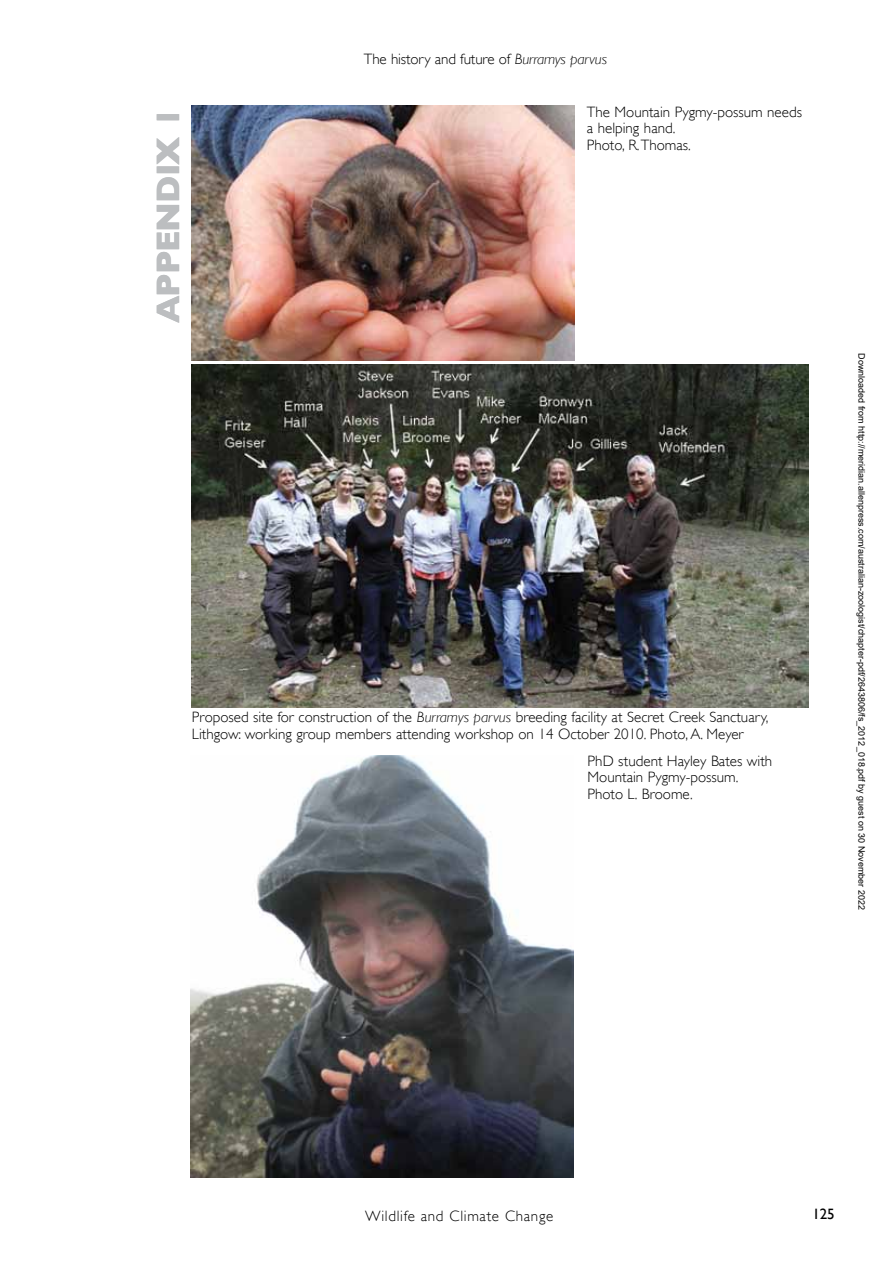
<style>
.page{position:relative;width:893px;height:1263px;background:#fff}
.page>*{position:absolute;margin:0;border:0;box-sizing:border-box;transform-origin:0 0}
.t1{font:700 33px "Gill Sans";letter-spacing:-.025em;color:#bcbec0}
.t2{font:300 15px/16.5px "Gill Sans";color:#000}
.t3{font:300 15px "Gill Sans";letter-spacing:.045em;color:#000}
.t4{font:15px "Gill Sans";color:#000}
.t5{font:9px "Arial";color:#000}
.s1{font-style:italic}
</style>
<div class="page">
<img style="left:192px;top:106px;width:383px;height:255px">
<img style="left:191px;top:755px;width:383px;height:423px">
<img style="left:192px;top:364px;width:617px;height:343px">
<h1 class="t1" style="left:149px;top:323px;width:217px;rotate:-90deg">APPENDIX 1</h1>
<p class="t2" style="left:364px;top:51px;width:245px">The history and future of <span class="s1">Burramys parvus</span></p>
<p class="t2" style="left:587px;top:103px;width:217px">The Mountain Pygmy-possum needs a helping hand.<br>Photo, R. Thomas.</p>
<p class="t2" style="left:192px;top:709px;width:578px">Proposed site for construction of the <span class="s1">Burramys parvus</span> breeding facility at Secret Creek Sanctuary,<br>Lithgow: working group members attending workshop on 14 October 2010. Photo, A. Meyer</p>
<p class="t2" style="left:588px;top:752px;width:186px">PhD student Hayley Bates with<br>Mountain Pygmy-possum.<br>Photo L. Broome.</p>
<p class="t5" style="left:865px;top:353px;width:558px;rotate:90deg">Downloaded from http://meridian.allenpress.com/australian-zoologist/chapter-pdf/2643806/fs_2012_018.pdf by guest on 30 November 2022</p>
<p class="t3" style="left:365px;top:1207px;width:190px">Wildlife and Climate Change</p>
<p class="t4" style="left:813px;top:1205px;width:24px">125</p>
</div>
